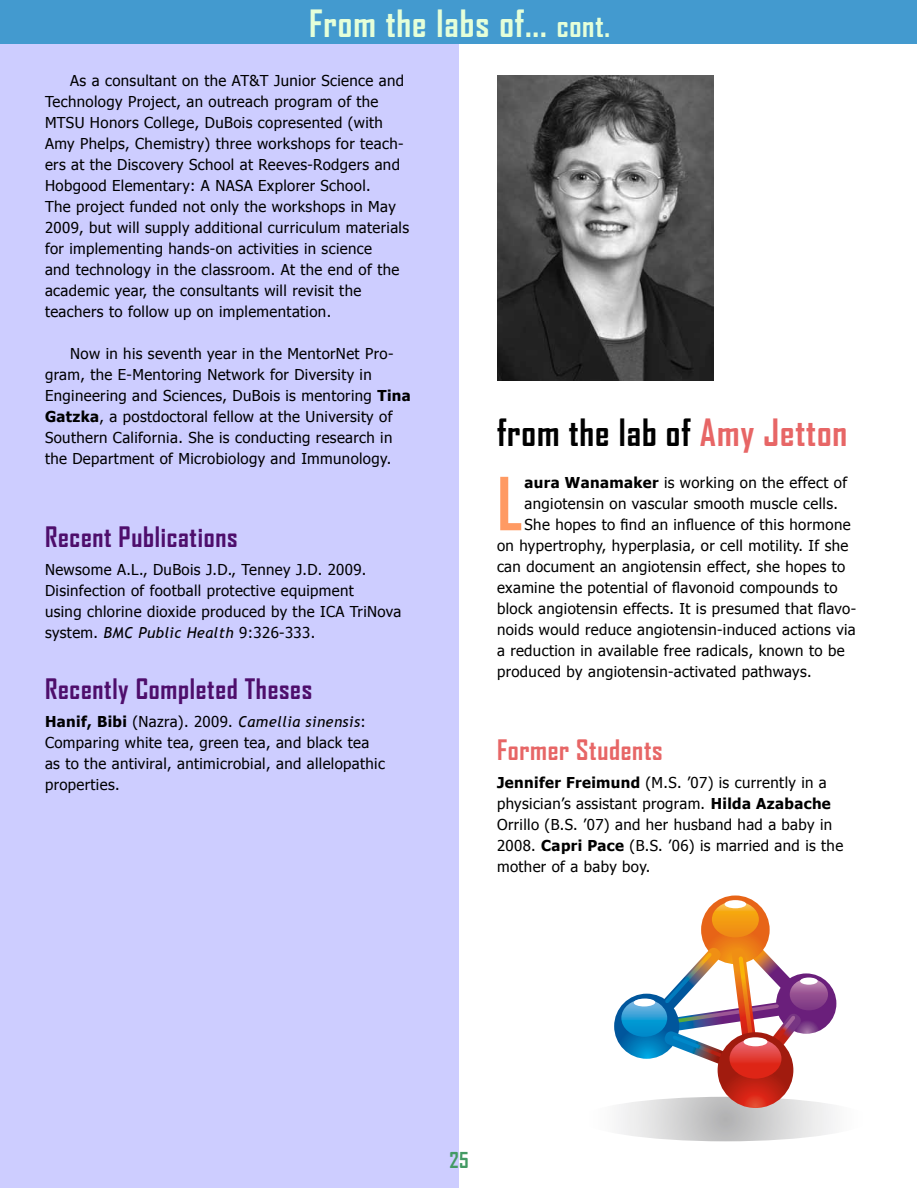
<style>
.page{position:relative;width:918px;height:1188px;background:#fff}
.page>*{position:absolute;margin:0;border:0;box-sizing:border-box;transform-origin:0 0}
.t1{font:700 69.9px "Agency FB";color:#ff9a63}
.t2{font:700 36px "Agency FB";letter-spacing:.025em;color:#000}
.t3{font:700 36px "Agency FB";letter-spacing:.025em;color:#e5ffd9}
.t4{font:700 27px "Agency FB";letter-spacing:.025em;color:#4e0e6c}
.t5{font:700 27px "Agency FB";letter-spacing:.025em;color:#e76666}
.t6{font:700 21px "Agency FB";color:#439a63}
.t7{font:15px/21px "Tahoma";letter-spacing:.025em;color:#000}
.t8{font:italic 15px "Trebuchet MS";letter-spacing:.025em;color:#000}
.s1{font-size:30px}
.s2{font-weight:700}
.s3{font-family:"Trebuchet MS";font-style:italic}
.s4{font-family:"Tahoma";font-weight:700;font-style:normal}
.s5{font-family:"Tahoma";font-style:normal}
.s6{color:#e76666}
</style>
<div class="page">
<div style="left:0;top:0;width:459px;height:1188px;background:#cdcdff"></div>
<img style="left:497px;top:75px;width:216px;height:306px">
<svg style="left:618px;top:1097px;width:215px;height:44px"></svg>
<div style="left:776px;top:973px;width:60px;height:61px;background:#6a1f7b;border-radius:30px"></div>
<svg style="left:701px;top:896px;width:69px;height:68px"></svg>
<svg style="left:712px;top:901px;width:47px;height:37px;background:#f0921a"></svg>
<div style="left:725px;top:900px;width:21px;height:8px;background:#fff;border-radius:50%"></div>
<svg style="left:614px;top:994px;width:65px;height:65px"></svg>
<svg style="left:718px;top:1032px;width:75px;height:76px;background:#c42516"></svg>
<svg style="left:621px;top:948px;width:207px;height:131px"></svg>
<div style="left:1px;top:1px;width:916px;height:43px;background:#439acf"></div>
<h2 class="t3" style="left:309px;top:1px;width:302px">From the labs of... <span class="s1">cont.</span></h2>
<p class="t7" style="left:45px;top:70px;width:366px;text-indent:25px">As a consultant on the AT&amp;T Junior Science and Technology Project, an outreach program of the MTSU Honors College, DuBois copresented (with Amy Phelps, Chemistry) three workshops for teach&shy;ers at the Discovery School at Reeves-Rodgers and Hobgood Elementary: A NASA Explorer School.<br>The project funded not only the workshops in May 2009, but will supply additional curriculum materials for implementing hands-on activities in science<br>and technology in the classroom. At the end of the academic year, the consultants will revisit the teachers to follow up on implementation.</p>
<p class="t7" style="left:45px;top:343px;width:367px;text-indent:25px">Now in his seventh year in the MentorNet Pro&shy;gram, the E-Mentoring Network for Diversity in Engineering and Sciences, DuBois is mentoring <span class="s2">Tina Gatzka</span>, a postdoctoral fellow at the University of Southern California. She is conducting research in the Department of Microbiology and Immunology.</p>
<h3 class="t4" style="left:45px;top:520px;width:194px">Recent Publications</h3>
<p class="t7" style="left:45px;top:558px;width:358px">Newsome A.L., DuBois J.D., Tenney J.D. 2009.<br>Disinfection of football protective equipment<br>using chlorine dioxide produced by the ICA TriNova system. <span class="s3">BMC Public Health</span> 9:326-333.</p>
<h3 class="t4" style="left:45px;top:672px;width:269px">Recently Completed Theses</h3>
<p class="t8" style="left:45px;top:713px;width:322px"><span class="s4">Hanif, Bibi</span> <span class="s5">(Nazra). 2009.</span> Camellia sinensis<span class="s5">:</span></p>
<p class="t7" style="left:45px;top:731px;width:342px">Comparing white tea, green tea, and black tea as to the antiviral, antimicrobial, and allelopathic properties.</p>
<h2 class="t2" style="left:497px;top:410px;width:352px">from the lab of <span class="s6">Amy Jetton</span></h2>
<h1 class="t1" style="left:497px;top:461px;width:27px">L</h1>
<p class="t7" style="left:525px;top:472px;width:324px"><span class="s2">aura Wanamaker</span> is working on the effect of</p>
<p class="t7" style="left:525px;top:493px;width:315px">angiotensin on vascular smooth muscle cells.</p>
<p class="t7" style="left:525px;top:514px;width:328px">She hopes to find an influence of this hormone</p>
<p class="t7" style="left:497px;top:535px;width:353px">on hypertrophy, hyperplasia, or cell motility. If she</p>
<p class="t7" style="left:497px;top:556px;width:350px">can document an angiotensin effect, she hopes to</p>
<p class="t7" style="left:497px;top:577px;width:342px">examine the potential of flavonoid compounds to</p>
<p class="t7" style="left:497px;top:598px;width:361px">block angiotensin effects. It is presumed that flavo-</p>
<p class="t7" style="left:497px;top:619px;width:360px">noids would reduce angiotensin-induced actions via</p>
<p class="t7" style="left:497px;top:640px;width:349px">a reduction in available free radicals, known to be</p>
<p class="t7" style="left:497px;top:661px;width:316px">produced by angiotensin-activated pathways.</p>
<h3 class="t5" style="left:497px;top:733px;width:167px">Former Students</h3>
<p class="t7" style="left:497px;top:771px;width:348px"><span class="s2">Jennifer Freimund</span> (M.S. ’07) is currently in a physician’s assistant program. <span class="s2">Hilda Azabache </span>Orrillo (B.S. ’07) and her husband had a baby in 2008. <span class="s2">Capri Pace</span> (B.S. ’06) is married and is the mother of a baby boy.</p>
<h3 class="t6" style="left:449px;top:1147px;width:21px">25</h3>
</div>
